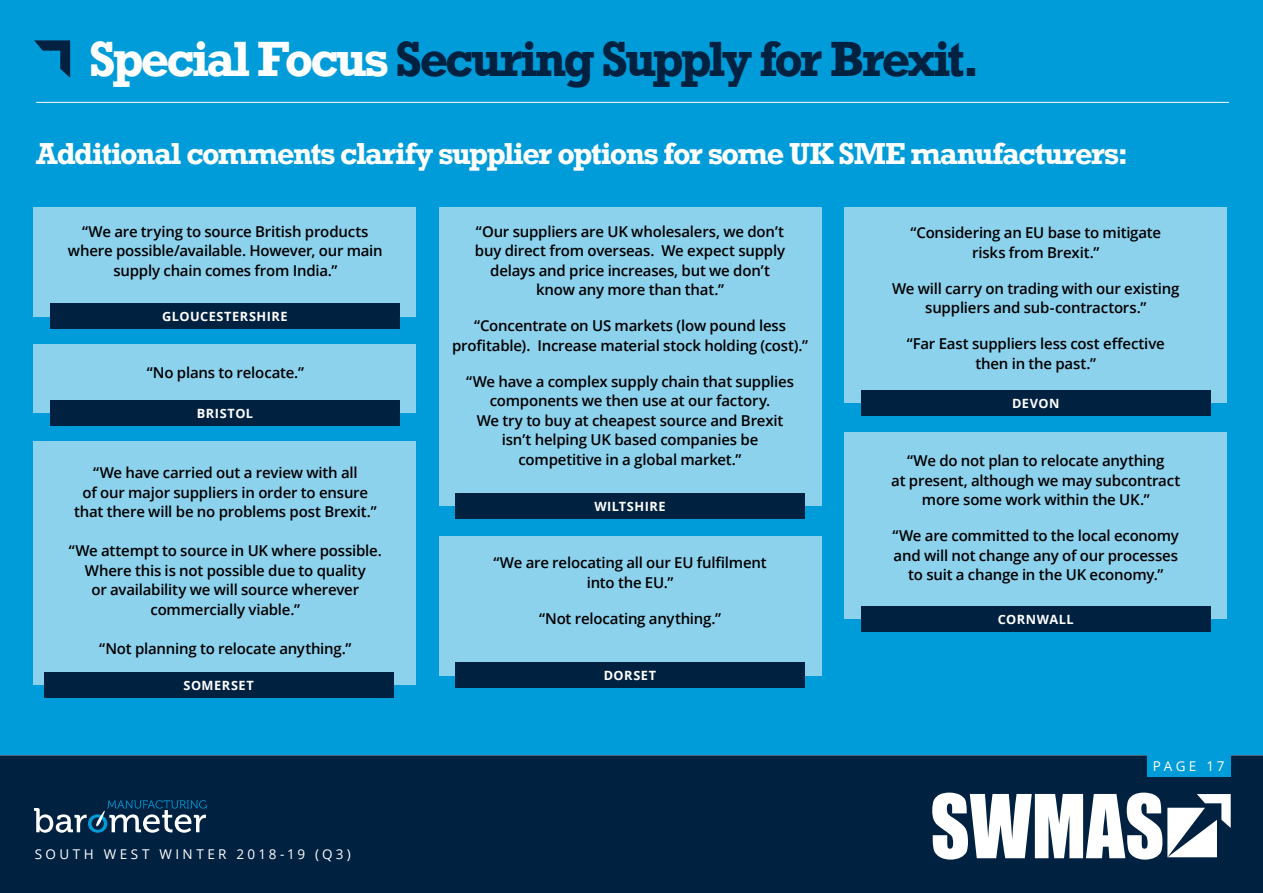
<style>
.page{position:relative;width:1263px;height:893px;background:#fff}
.page>*{position:absolute;margin:0;border:0;box-sizing:border-box;transform-origin:0 0}
.t1{font:700 46.5px "Rockwell";letter-spacing:-.06em;color:#002140}
.t2{font:700 28.5px "Rockwell";letter-spacing:-.045em;color:#fff}
.t3{font:600 15px/19.5px "Open Sans";letter-spacing:-.015em;color:#000;text-align:center}
.t4{font:13.5px "Open Sans";letter-spacing:.255em;color:#fff}
.t5{font:700 12.75px "Open Sans";letter-spacing:.04em;color:#fff}
.s1{color:#fff}
</style>
<div class="page">
<div style="left:0;top:754px;width:1263px;height:139px;background:#002140"></div>
<svg style="left:932px;top:793px;width:299px;height:67px"></svg>
<div style="left:1147px;top:755px;width:84px;height:22px;background:#009cd9"></div>
<svg style="left:34px;top:800px;width:173px;height:33px"></svg>
<div style="left:0;top:0;width:1263px;height:754px;background:#009cd9"></div>
<hr style="left:36px;top:102px;width:1193px;height:1px;background:#fff">
<div style="left:34px;top:207px;width:382px;height:110px;background:#8cd2ed"></div>
<div style="left:34px;top:344px;width:382px;height:69px;background:#8cd2ed"></div>
<div style="left:34px;top:442px;width:382px;height:243px;background:#8cd2ed"></div>
<div style="left:439px;top:207px;width:383px;height:299px;background:#8cd2ed"></div>
<div style="left:844px;top:207px;width:383px;height:195px;background:#8cd2ed"></div>
<div style="left:844px;top:432px;width:383px;height:187px;background:#8cd2ed"></div>
<div style="left:439px;top:536px;width:383px;height:139px;background:#8cd2ed"></div>
<div style="left:50px;top:303px;width:350px;height:26px;background:#002140"></div>
<div style="left:44px;top:672px;width:350px;height:26px;background:#002140"></div>
<div style="left:861px;top:390px;width:350px;height:25px;background:#002140"></div>
<div style="left:455px;top:663px;width:350px;height:25px;background:#002140"></div>
<div style="left:861px;top:606px;width:350px;height:26px;background:#002140"></div>
<div style="left:455px;top:493px;width:350px;height:26px;background:#002140"></div>
<div style="left:50px;top:400px;width:350px;height:26px;background:#002140"></div>
<svg style="left:34px;top:40px;width:36px;height:38px"></svg>
<h1 class="t1" style="left:89px;top:29px;width:892px"><span class="s1">Special Focus</span> Securing Supply for Brexit.</h1>
<h2 class="t2" style="left:36px;top:135px;width:1094px">Additional comments clarify supplier options for some UK SME manufacturers:</h2>
<p class="t3" style="left:68px;top:221px;width:316px">“We are trying to source British products where possible/available. However, our main supply chain comes from India.”</p>
<p class="t5" style="left:162px;top:307px;width:127px">GLOUCESTERSHIRE</p>
<p class="t3" style="left:147px;top:362px;width:159px">“No plans to relocate.”</p>
<p class="t5" style="left:197px;top:404px;width:58px">BRISTOL</p>
<p class="t3" style="left:74px;top:463px;width:304px">“We have carried out a review with all<br>of our major suppliers in order to ensure that there will be no problems post Brexit.”</p>
<p class="t3" style="left:69px;top:541px;width:315px">“We attempt to source in UK where possible.<br>Where this is not possible due to quality<br>or availability we will source wherever commercially viable.”</p>
<p class="t3" style="left:99px;top:638px;width:254px">“Not planning to relocate anything.”</p>
<p class="t5" style="left:183px;top:676px;width:72px">SOMERSET</p>
<p class="t4" style="left:35px;top:845px;width:318px">SOUTH WEST WINTER 2018-19 (Q3)</p>
<p class="t3" style="left:475px;top:221px;width:312px">“Our suppliers are UK wholesalers, we don’t buy direct from overseas. We expect supply delays and price increases, but we don’t know any more than that.”</p>
<p class="t3" style="left:452px;top:316px;width:357px">“Concentrate on US markets (low pound less profitable). Increase material stock holding (cost).”</p>
<p class="t3" style="left:466px;top:371px;width:329px">“We have a complex supply chain that supplies components we then use at our factory.<br>We try to buy at cheapest source and Brexit isn’t helping UK based companies be competitive in a global market.”</p>
<p class="t5" style="left:594px;top:497px;width:73px">WILTSHIRE</p>
<p class="t3" style="left:493px;top:553px;width:275px">“We are relocating all our EU fulfilment into the EU.”</p>
<p class="t3" style="left:539px;top:608px;width:183px">“Not relocating anything.”</p>
<p class="t5" style="left:604px;top:667px;width:54px">DORSET</p>
<p class="t3" style="left:910px;top:223px;width:252px">“Considering an EU base to mitigate risks from Brexit.”</p>
<p class="t3" style="left:892px;top:278px;width:289px">We will carry on trading with our existing suppliers and sub-contractors.”</p>
<p class="t3" style="left:907px;top:334px;width:259px">“Far East suppliers less cost effective then in the past.”</p>
<p class="t5" style="left:1012px;top:394px;width:49px">DEVON</p>
<p class="t3" style="left:891px;top:451px;width:291px">“We do not plan to relocate anything<br>at present, although we may subcontract more some work within the UK.”</p>
<p class="t3" style="left:893px;top:526px;width:288px">“We are committed to the local economy and will not change any of our processes to suit a change in the UK economy.”</p>
<p class="t5" style="left:998px;top:610px;width:77px">CORNWALL</p>
<p class="t4" style="left:1153px;top:757px;width:73px">PAGE 17</p>
</div>
